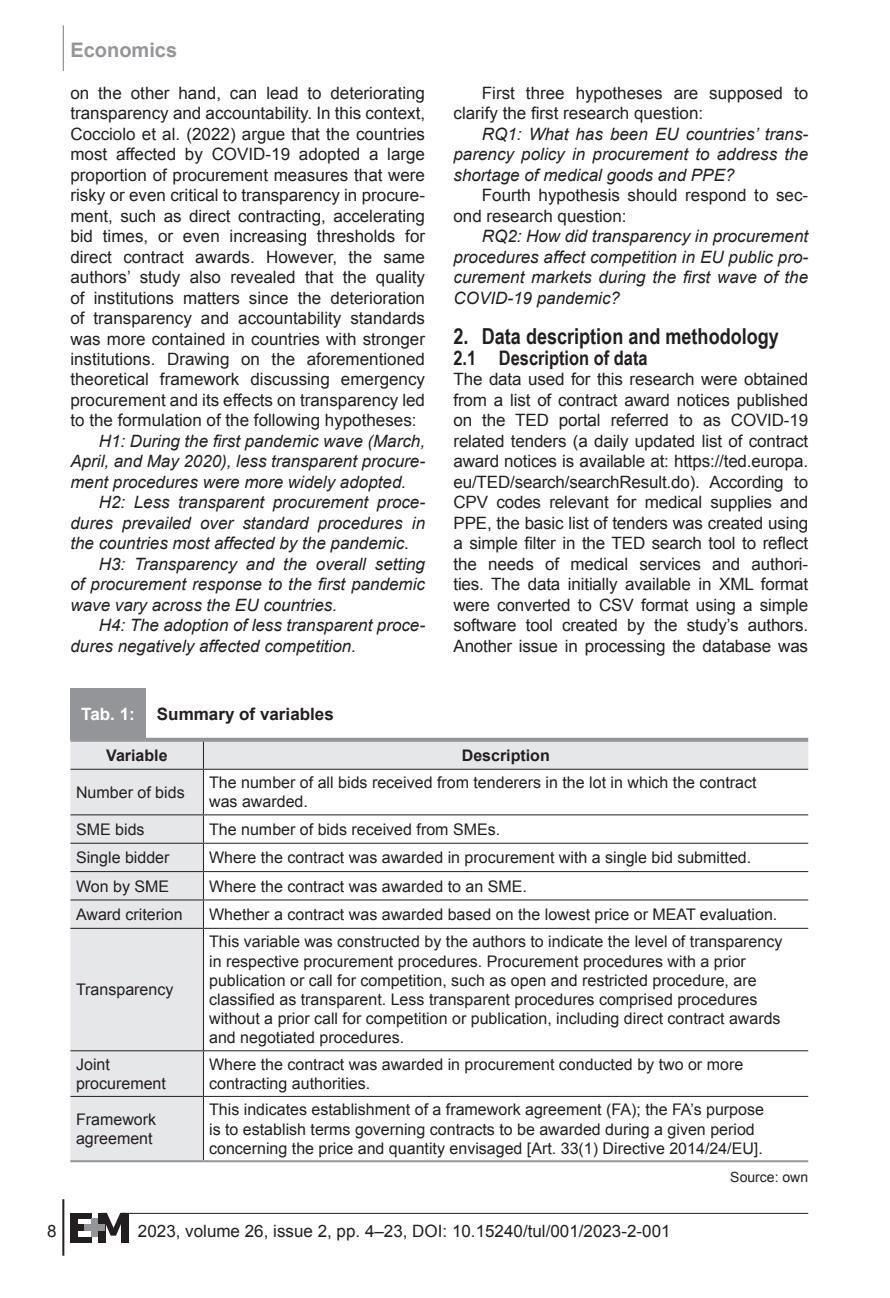
<style>
.page{position:relative;width:890px;height:1298px;background:#fff}
.page>*{position:absolute;margin:0;border:0;box-sizing:border-box;transform-origin:0 0}
.t1{font:700 22px "Arial Narrow";color:#231f20}
.t2{font:700 20px "Arial Narrow";color:#231f20}
.t3{font:700 20px "Arial";color:#939598}
.t4{font:17px/20.4px "Arial";color:#231f20;text-align:justify}
.t5{font:italic 17px/20.4px "Arial";color:#231f20;text-align:justify}
.t6{font:700 17px "Arial";color:#231f20}
.t7{font:700 17px "Arial";color:#fff}
.t8{font:16px/19.2px "Arial";color:#231f20}
.t9{font:700 16px "Arial";color:#231f20}
.t10{font:14px "Arial";color:#231f20}
</style>
<div class="page">
<hr style="left:62px;top:1199px;width:2px;height:56px;background:#231f20">
<hr style="left:122px;top:1212px;width:685px;height:1px;background:#231f20">
<div style="left:70px;top:1212px;width:22px;height:6px;background:#231f20"></div>
<div style="left:70px;top:1236px;width:22px;height:6px;background:#231f20"></div>
<div style="left:70px;top:1224px;width:15px;height:6px;background:#231f20"></div>
<div style="left:70px;top:1212px;width:8px;height:30px;background:#231f20"></div>
<div style="left:98px;top:1212px;width:7px;height:30px;background:#231f20"></div>
<div style="left:121px;top:1212px;width:8px;height:30px;background:#231f20"></div>
<svg style="left:101px;top:1212px;width:25px;height:23px"></svg>
<div style="left:92px;top:1218px;width:6px;height:18px;background:#939598"></div>
<div style="left:85px;top:1224px;width:20px;height:6px;background:#939598"></div>
<hr style="left:63px;top:26px;width:1px;height:45px;background:#939598">
<svg style="left:70px;top:741px;width:737px;height:419px"></svg>
<svg style="left:203px;top:741px;width:1px;height:27px"></svg>
<hr style="left:70px;top:768px;width:133px;height:1px;background:#231f20">
<hr style="left:203px;top:768px;width:604px;height:1px;background:#231f20">
<hr style="left:203px;top:769px;width:1px;height:45px;background:#231f20">
<hr style="left:70px;top:814px;width:133px;height:1px;background:#231f20">
<hr style="left:203px;top:814px;width:604px;height:1px;background:#231f20">
<hr style="left:70px;top:842px;width:133px;height:1px;background:#231f20">
<hr style="left:203px;top:842px;width:604px;height:1px;background:#231f20">
<hr style="left:70px;top:871px;width:133px;height:1px;background:#231f20">
<hr style="left:203px;top:871px;width:604px;height:1px;background:#231f20">
<hr style="left:70px;top:899px;width:133px;height:1px;background:#231f20">
<hr style="left:203px;top:899px;width:604px;height:1px;background:#231f20">
<svg style="left:203px;top:815px;width:1px;height:112px"></svg>
<hr style="left:70px;top:927px;width:133px;height:1px;background:#231f20">
<hr style="left:203px;top:927px;width:604px;height:1px;background:#231f20">
<hr style="left:203px;top:928px;width:1px;height:122px;background:#231f20">
<hr style="left:70px;top:1050px;width:133px;height:1px;background:#231f20">
<hr style="left:203px;top:1050px;width:604px;height:1px;background:#231f20">
<hr style="left:203px;top:1051px;width:1px;height:44px;background:#231f20">
<hr style="left:70px;top:1095px;width:133px;height:1px;background:#231f20">
<hr style="left:203px;top:1095px;width:604px;height:1px;background:#231f20">
<hr style="left:203px;top:1096px;width:1px;height:64px;background:#231f20">
<hr style="left:70px;top:1160px;width:133px;height:2px;background:#939598">
<hr style="left:203px;top:1160px;width:604px;height:2px;background:#939598">
<div style="left:70px;top:688px;width:75px;height:51px;background:#939598"></div>
<hr style="left:70px;top:737px;width:75px;height:4px;background:#939598">
<svg style="left:145px;top:737px;width:662px;height:4px;background:#a7a8ab"></svg>
<p class="t3" style="left:70px;top:36px;width:108px">Economics</p>
<p class="t4" style="left:70px;top:83px;width:356px">on the other hand, can lead to deteriorating transparency and accountability. In this context, Cocciolo et al. (2022) argue that the countries most affected by COVID-19 adopted a large proportion of procurement measures that were risky or even critical to transparency in procure&shy;ment, such as direct contracting, accelerating bid times, or even increasing thresholds for direct contract awards. However, the same authors’ study also revealed that the quality of institutions matters since the deterioration of transparency and accountability standards was more contained in countries with stronger institutions. Drawing on the aforementioned theoretical framework discussing emergency procurement and its effects on transparency led to the formulation of the following hypotheses:</p>
<p class="t5" style="left:70px;top:431px;width:356px;text-indent:28px">H1: During the first pandemic wave (March, April, and May 2020), less transparent procure&shy;ment procedures were more widely adopted.</p>
<p class="t5" style="left:99px;top:492px;width:327px">H2: Less transparent procurement proce-</p>
<p class="t5" style="left:70px;top:513px;width:356px">dures prevailed over standard procedures in</p>
<p class="t5" style="left:70px;top:533px;width:340px">the countries most affected by the pandemic.</p>
<p class="t5" style="left:99px;top:554px;width:327px">H3: Transparency and the overall setting</p>
<p class="t5" style="left:70px;top:574px;width:356px">of procurement response to the first pandemic</p>
<p class="t5" style="left:70px;top:594px;width:268px">wave vary across the EU countries.</p>
<p class="t5" style="left:99px;top:615px;width:327px">H4: The adoption of less transparent proce-</p>
<p class="t5" style="left:70px;top:635px;width:287px">dures negatively affected competition.</p>
<p class="t7" style="left:81px;top:703px;width:55px">Tab. 1:</p>
<p class="t6" style="left:157px;top:703px;width:178px">Summary of variables</p>
<p class="t4" style="left:453px;top:83px;width:356px;text-indent:28px">First three hypotheses are supposed to clarify the first research question:</p>
<p class="t5" style="left:453px;top:124px;width:356px;text-indent:28px">RQ1: What has been EU countries’ trans&shy;parency policy in procurement to address the shortage of medical goods and PPE?</p>
<p class="t4" style="left:453px;top:185px;width:356px;text-indent:28px">Fourth hypothesis should respond to sec&shy;ond research question:</p>
<p class="t5" style="left:453px;top:226px;width:356px;text-indent:28px">RQ2: How did transparency in procurement procedures affect competition in EU public pro&shy;curement markets during the first wave of the COVID-19 pandemic?</p>
<p class="t1" style="left:453px;top:320px;width:327px">2. Data description and methodology</p>
<p class="t2" style="left:453px;top:342px;width:195px">2.1 Description of data</p>
<p class="t4" style="left:453px;top:369px;width:356px">The data used for this research were obtained from a list of contract award notices published on the TED portal referred to as COVID-19 related tenders (a daily updated list of contract award notices is available at: https://ted.europa. eu/TED/search/searchResult.do). According to CPV codes relevant for medical supplies and PPE, the basic list of tenders was created using a simple filter in the TED search tool to reflect the needs of medical services and authori&shy;ties. The data initially available in XML format were converted to CSV format using a simple software tool created by the study’s authors.<br>Another issue in processing the database was</p>
<p class="t9" style="left:106px;top:744px;width:63px">Variable</p>
<p class="t9" style="left:461px;top:744px;width:90px">Description</p>
<p class="t8" style="left:76px;top:782px;width:110px">Number of bids</p>
<p class="t8" style="left:209px;top:773px;width:548px">The number of all bids received from tenderers in the lot in which the contract was awarded.</p>
<p class="t8" style="left:76px;top:819px;width:70px">SME bids</p>
<p class="t8" style="left:209px;top:819px;width:292px">The number of bids received from SMEs.</p>
<p class="t8" style="left:76px;top:848px;width:95px">Single bidder</p>
<p class="t8" style="left:209px;top:848px;width:543px">Where the contract was awarded in procurement with a single bid submitted.</p>
<p class="t8" style="left:76px;top:876px;width:95px">Won by SME</p>
<p class="t8" style="left:209px;top:876px;width:319px">Where the contract was awarded to an SME.</p>
<p class="t8" style="left:76px;top:904px;width:108px">Award criterion</p>
<p class="t8" style="left:209px;top:904px;width:569px">Whether a contract was awarded based on the lowest price or MEAT evaluation.</p>
<p class="t8" style="left:76px;top:980px;width:99px">Transparency</p>
<p class="t8" style="left:209px;top:932px;width:574px">This variable was constructed by the authors to indicate the level of transparency in respective procurement procedures. Procurement procedures with a prior publication or call for competition, such as open and restricted procedure, are classified as transparent. Less transparent procedures comprised procedures without a prior call for competition or publication, including direct contract awards and negotiated procedures.</p>
<p class="t8" style="left:76px;top:1054px;width:91px">Joint procurement</p>
<p class="t8" style="left:209px;top:1054px;width:535px">Where the contract was awarded in procurement conducted by two or more contracting authorities.</p>
<p class="t8" style="left:76px;top:1109px;width:81px">Framework agreement</p>
<p class="t8" style="left:209px;top:1100px;width:556px">This indicates establishment of a framework agreement (FA); the FA’s purpose is to establish terms governing contracts to be awarded during a given period concerning the price and quantity envisaged [Art. 33(1) Directive 2014/24/EU].</p>
<p class="t10" style="left:730px;top:1168px;width:79px">Source: own</p>
<p class="t4" style="left:47px;top:1220px;width:11px">8</p>
<p class="t4" style="left:138px;top:1220px;width:534px">2023, volume 26, issue 2, pp. 4–23, DOI: 10.15240/tul/001/2023-2-001</p>
</div>
